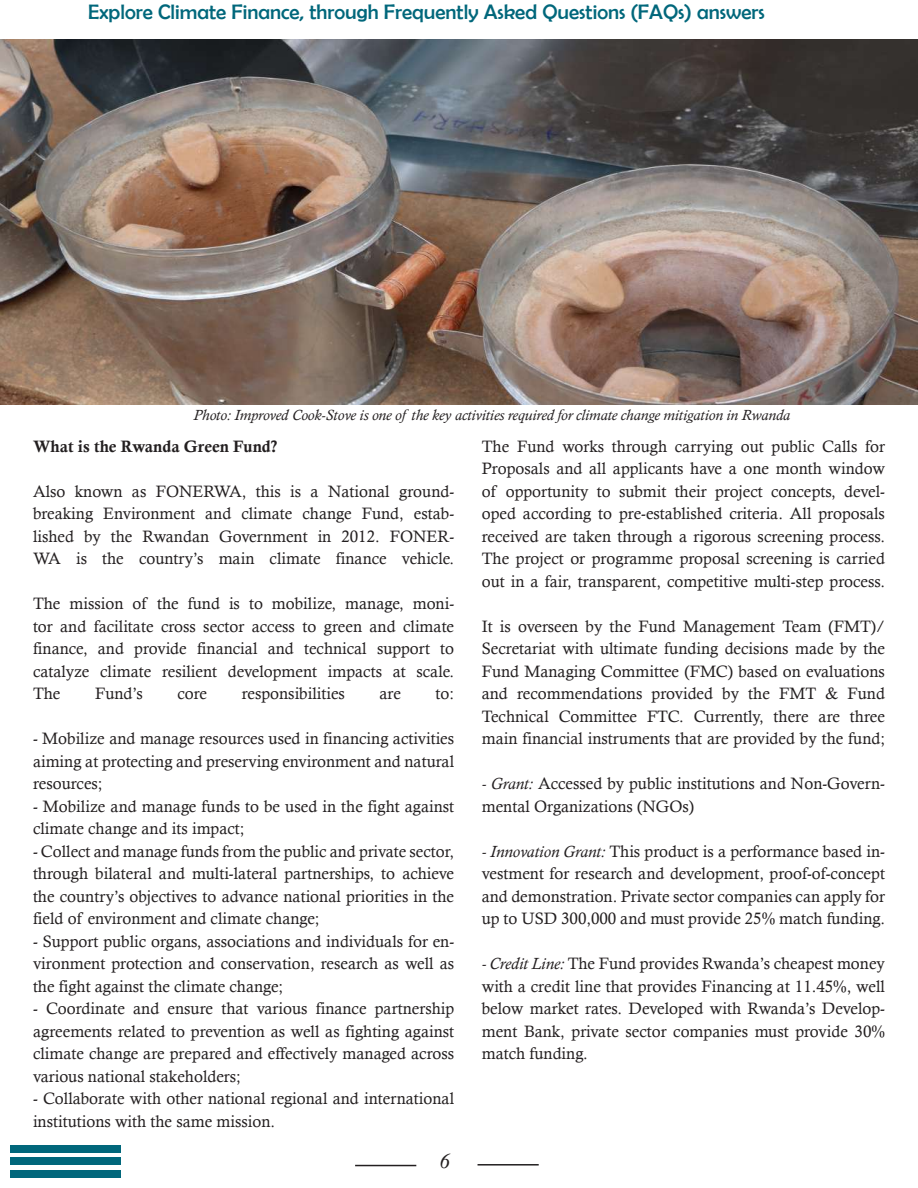
<style>
.page{position:relative;width:918px;height:1188px;background:#fff}
.page>*{position:absolute;margin:0;border:0;box-sizing:border-box;transform-origin:0 0}
.t1{font:21px "Berlin Sans FB";color:#01677b}
.t2{font:italic 21px "Times New Roman";color:#231f20}
.t3{font:16.5px/22.5px "Calisto";color:#231f20;text-align:justify}
.t4{font:16.5px "Calis MT Bol";color:#231f20}
.t5{font:italic 15px "Calisto";color:#231f20}
.s1{font-style:italic}
</style>
<div class="page">
<img style="left:0;top:39px;width:918px;height:365px">
<div style="left:11px;top:1145px;width:110px;height:8px;background:#01677b"></div>
<div style="left:11px;top:1157px;width:110px;height:8px;background:#01677b"></div>
<div style="left:11px;top:1171px;width:110px;height:7px;background:#01677b"></div>
<hr style="left:355px;top:1165px;width:61px;height:1px;background:#231f20">
<hr style="left:478px;top:1164px;width:61px;height:2px;background:#231f20">
<p class="t1" style="left:88px;top:0;width:678px">Explore Climate Finance, through Frequently Asked Questions (FAQs) answers</p>
<p class="t5" style="left:194px;top:406px;width:598px">Photo: Improved Cook-Stove is one of the key activities required for climate change mitigation in Rwanda</p>
<p class="t3" style="left:482px;top:435px;width:405px">The Fund works through carrying out public Calls for Proposals and all applicants have a one month window of opportunity to submit their project concepts, devel&shy;oped according to pre-established criteria. All proposals received are taken through a rigorous screening process.<br>The project or programme proposal screening is carried out in a fair, transparent, competitive multi-step process.</p>
<p class="t3" style="left:482px;top:615px;width:405px">It is overseen by the Fund Management Team (FMT)/ Secretariat with ultimate funding decisions made by the Fund Managing Committee (FMC) based on evaluations and recommendations provided by the FMT &amp; Fund Technical Committee FTC. Currently, there are three main financial instruments that are provided by the fund;</p>
<p class="t3" style="left:482px;top:772px;width:405px"><span class="s1">- Grant:</span> Accessed by public institutions and Non-Govern&shy;mental Organizations (NGOs)</p>
<p class="t3" style="left:482px;top:840px;width:405px"><span class="s1">- Innovation Grant:</span> This product is a performance based in&shy;vestment for research and development, proof-of-concept and demonstration. Private sector companies can apply for up to USD 300,000 and must provide 25% match funding.</p>
<p class="t3" style="left:482px;top:952px;width:405px"><span class="s1">- Credit Line:</span> The Fund provides Rwanda’s cheapest money with a credit line that provides Financing at 11.45%, well below market rates. Developed with Rwanda’s Develop&shy;ment Bank, private sector companies must provide 30% match funding.</p>
<p class="t4" style="left:33px;top:437px;width:246px">What is the Rwanda Green Fund?</p>
<p class="t3" style="left:33px;top:480px;width:423px">Also known as FONERWA, this is a National ground&shy;breaking Environment and climate change Fund, estab&shy;lished by the Rwandan Government in 2012. FONER-WA is the country’s main climate finance vehicle.</p>
<p class="t3" style="left:33px;top:592px;width:423px">The mission of the fund is to mobilize, manage, moni&shy;tor and facilitate cross sector access to green and climate finance, and provide financial and technical support to catalyze climate resilient development impacts at scale.<br>The</p>
<p class="t3" style="left:95px;top:682px;width:49px">Fund’s</p>
<p class="t3" style="left:177px;top:682px;width:31px">core</p>
<p class="t3" style="left:242px;top:682px;width:105px">responsibilities</p>
<p class="t3" style="left:380px;top:682px;width:23px">are</p>
<p class="t3" style="left:436px;top:682px;width:20px">to:</p>
<p class="t3" style="left:33px;top:727px;width:423px">- Mobilize and manage resources used in financing activities aiming at protecting and preserving environment and natural resources;</p>
<p class="t3" style="left:33px;top:795px;width:423px">- Mobilize and manage funds to be used in the fight against climate change and its impact;</p>
<p class="t3" style="left:33px;top:840px;width:423px">- Collect and manage funds from the public and private sector, through bilateral and multi-lateral partnerships, to achieve the country’s objectives to advance national priorities in the field of environment and climate change;</p>
<p class="t3" style="left:33px;top:930px;width:423px">- Support public organs, associations and individuals for en&shy;vironment protection and conservation, research as well as the fight against the climate change;</p>
<p class="t3" style="left:33px;top:997px;width:423px">- Coordinate and ensure that various finance partnership agreements related to prevention as well as fighting against climate change are prepared and effectively managed across various national stakeholders;</p>
<p class="t3" style="left:33px;top:1087px;width:423px">- Collaborate with other national regional and international institutions with the same mission.</p>
<p class="t2" style="left:440px;top:1147px;width:12px">6</p>
</div>
